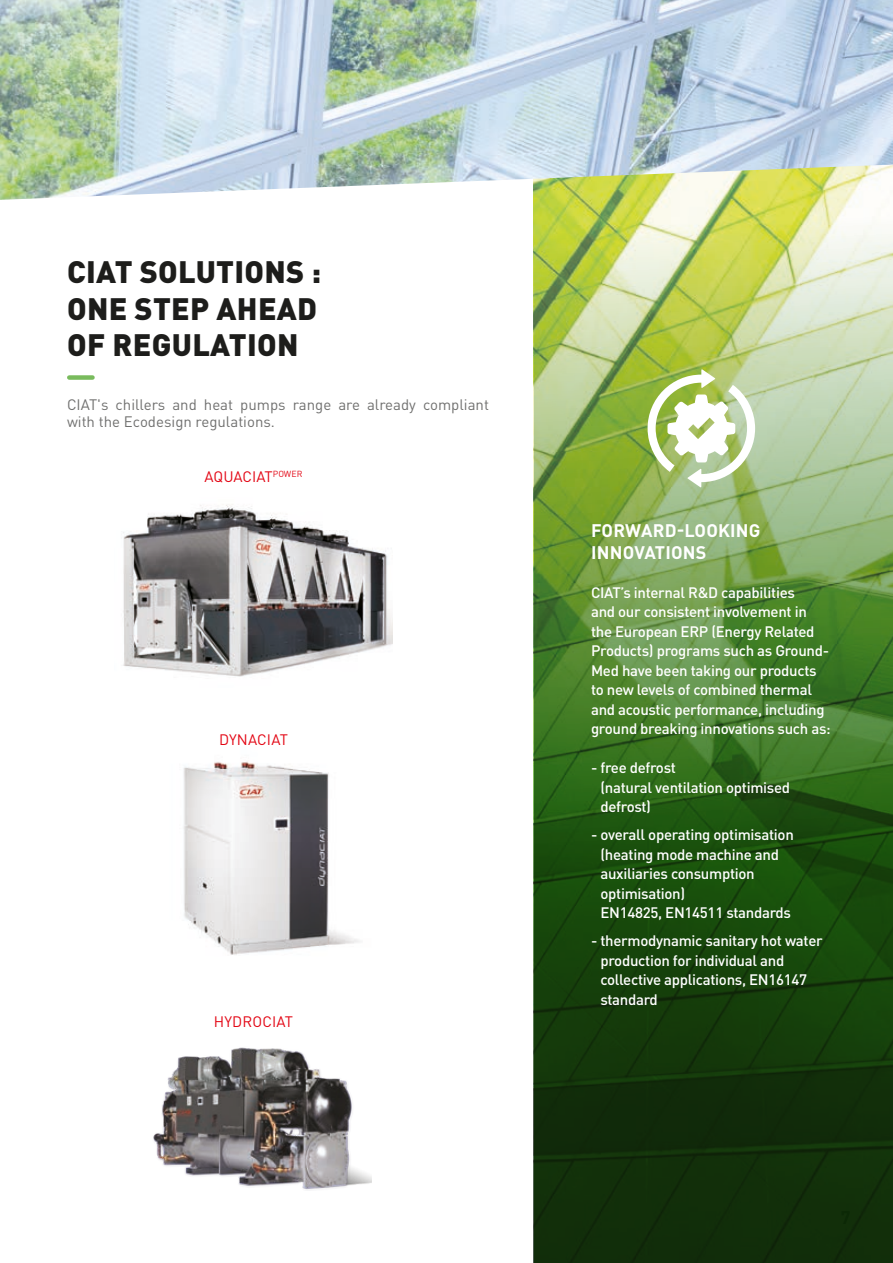
<style>
.page{position:relative;width:893px;height:1263px;background:#fff}
.page>*{position:absolute;margin:0;border:0;box-sizing:border-box;transform-origin:0 0}
.t1{font:900 30.6px/36.8px "DIN Pro";letter-spacing:.01em;color:#1d1d1b}
.t2{font:700 18px/21.6px "DIN Pro";letter-spacing:.01em;color:#fff}
.t3{font:500 15px/19.5px "DIN Pro";letter-spacing:-.02em;color:#fff}
.t4{font:15px/16.5px "DIN Pro";color:#70706f}
.t5{font:15px "DIN Pro";letter-spacing:.005em;color:#e30614}
</style>
<div class="page">
<svg style="left:535px;top:200px;width:358px;height:1063px;background:#547939"></svg>
<svg style="left:648px;top:369px;width:107px;height:118px"></svg>
<img style="left:0;top:0;width:893px;height:200px">
<img style="left:183px;top:761px;width:177px;height:194px">
<img style="left:123px;top:504px;width:270px;height:173px">
<img style="left:153px;top:1047px;width:219px;height:143px">
<div style="left:69px;top:375px;width:24px;height:5px;background:#79bb5d"></div>
<h1 class="t1" style="left:67px;top:252px;width:255px">CIAT SOLUTIONS :<br>ONE STEP AHEAD<br>OF REGULATION</h1>
<p class="t4" style="left:67px;top:396px;width:423px">CIAT's chillers and heat pumps range are already compliant with the Ecodesign regulations.</p>
<p class="t5" style="left:205px;top:467px;width:99px">AQUACIAT<sup>POWER</sup></p>
<p class="t5" style="left:219px;top:729px;width:70px">DYNACIAT</p>
<p class="t5" style="left:214px;top:1011px;width:81px">HYDROCIAT</p>
<p class="t2" style="left:591px;top:519px;width:171px">FORWARD-LOOKING<br>INNOVATIONS</p>
<p class="t3" style="left:591px;top:582px;width:241px">CIAT’s internal R&amp;D capabilities<br>and our consistent involvement in the European ERP (Energy Related Products) programs such as Ground-Med have been taking our products to new levels of combined thermal and acoustic performance, including ground breaking innovations such as:</p>
<p class="t3" style="left:600px;top:757px;width:191px;text-indent:-9px">- free defrost<br>(natural ventilation optimised defrost)</p>
<p class="t3" style="left:600px;top:824px;width:195px;text-indent:-9px">- overall operating optimisation (heating mode machine and auxiliaries consumption optimisation)<br>EN14825, EN14511 standards</p>
<p class="t3" style="left:600px;top:930px;width:224px;text-indent:-9px">- thermodynamic sanitary hot water production for individual and collective applications, EN16147 standard</p>
</div>
